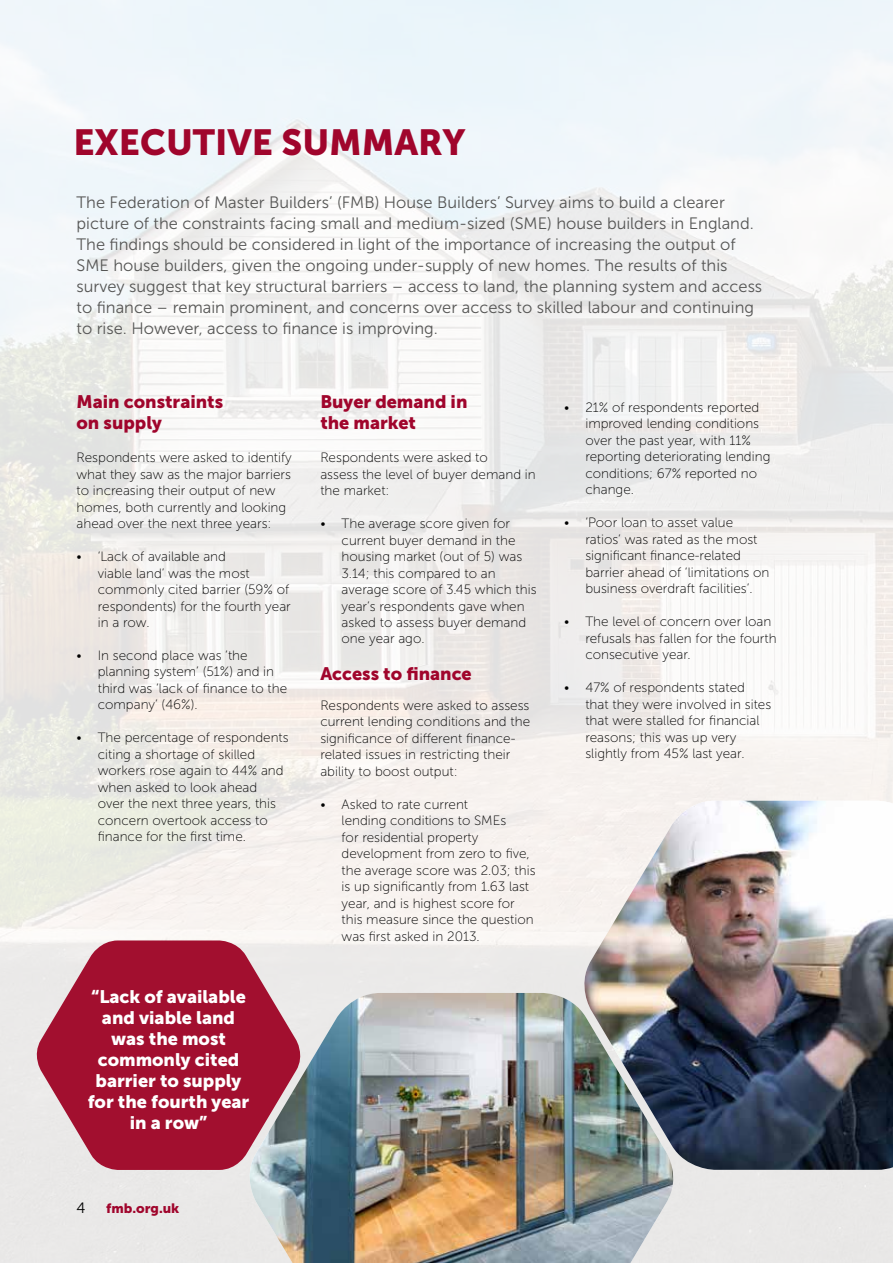
<style>
.page{position:relative;width:893px;height:1263px;background:#fff}
.page>*{position:absolute;margin:0;border:0;box-sizing:border-box;transform-origin:0 0}
.t1{font:36px "Museo Sans 900";color:#a0052c}
.t2{font:18px/21px "Museo Sans 900";color:#fff;text-align:center}
.t3{font:18px/21px "Museo Sans 900";color:#a0052c}
.t4{font:16.5px/21px "Museo Sans 300";color:#565655}
.t5{font:15px "Museo Sans 300";color:#000}
.t6{font:13.5px/16.5px "Museo Sans 100";color:#000}
.t7{font:13.5px "Museo Sans 900";color:#a0052c}
</style>
<div class="page">
<img style="left:576px;top:801px;width:317px;height:369px">
<img style="left:245px;top:993px;width:436px;height:270px">
<svg style="left:32px;top:940px;width:273px;height:230px;background:#b0435a"></svg>
<h1 class="t1" style="left:73px;top:122px;width:394px">EXECUTIVE SUMMARY</h1>
<p class="t4" style="left:77px;top:192px;width:687px">The Federation of Master Builders’ (FMB) House Builders’ Survey aims to build a clearer picture of the constraints facing small and medium-sized (SME) house builders in England.<br>The findings should be considered in light of the importance of increasing the output of SME house builders, given the ongoing under-supply of new homes. The results of this survey suggest that key structural barriers – access to land, the planning system and access to finance – remain prominent, and concerns over access to skilled labour and continuing to rise. However, access to finance is improving.</p>
<h2 class="t3" style="left:77px;top:391px;width:148px">Main constraints on supply</h2>
<p class="t6" style="left:77px;top:449px;width:217px">Respondents were asked to identify what they saw as the major barriers to increasing their output of new homes, both currently and looking ahead over the next three years:</p>
<p class="t6" style="left:98px;top:548px;width:195px;text-indent:-21px">• ‘Lack of available and<br>viable land’ was the most commonly cited barrier (59% of respondents) for the fourth year in a row.</p>
<p class="t6" style="left:98px;top:647px;width:191px;text-indent:-21px">• In second place was ‘the planning system’ (51%) and in third was ‘lack of finance to the company’ (46%).</p>
<p class="t6" style="left:98px;top:730px;width:192px;text-indent:-21px">• The percentage of respondents citing a shortage of skilled workers rose again to 44% and when asked to look ahead<br>over the next three years, this concern overtook access to finance for the first time.</p>
<h2 class="t2" style="left:88px;top:986px;width:163px">“Lack of available and viable land was the most commonly cited barrier to supply for the fourth year in a row”</h2>
<h2 class="t3" style="left:320px;top:391px;width:149px">Buyer demand in the market</h2>
<p class="t6" style="left:320px;top:449px;width:217px">Respondents were asked to<br>assess the level of buyer demand in the market:</p>
<p class="t6" style="left:342px;top:515px;width:196px;text-indent:-21px">• The average score given for current buyer demand in the housing market (out of 5) was<br>3.14; this compared to an average score of 3.45 which this year’s respondents gave when asked to assess buyer demand one year ago.</p>
<h2 class="t3" style="left:320px;top:663px;width:153px">Access to finance</h2>
<p class="t6" style="left:320px;top:697px;width:211px">Respondents were asked to assess current lending conditions and the significance of different finance&shy;related issues in restricting their ability to boost output:</p>
<p class="t6" style="left:342px;top:796px;width:195px;text-indent:-21px">• Asked to rate current<br>lending conditions to SMEs<br>for residential property development from zero to five, the average score was 2.03; this is up significantly from 1.63 last year, and is highest score for this measure since the question was first asked in 2013.</p>
<p class="t5" style="left:77px;top:1199px;width:10px">4</p>
<p class="t7" style="left:106px;top:1200px;width:75px">fmb.org.uk</p>
<p class="t6" style="left:585px;top:399px;width:186px;text-indent:-21px">• 21% of respondents reported improved lending conditions over the past year, with 11% reporting deteriorating lending conditions; 67% reported no change.</p>
<p class="t6" style="left:585px;top:515px;width:186px;text-indent:-21px">• ‘Poor loan to asset value ratios’ was rated as the most significant finance-related barrier ahead of ‘limitations on business overdraft facilities’.</p>
<p class="t6" style="left:585px;top:614px;width:193px;text-indent:-21px">• The level of concern over loan refusals has fallen for the fourth consecutive year.</p>
<p class="t6" style="left:585px;top:680px;width:187px;text-indent:-21px">• 47% of respondents stated that they were involved in sites that were stalled for financial reasons; this was up very slightly from 45% last year.</p>
</div>
